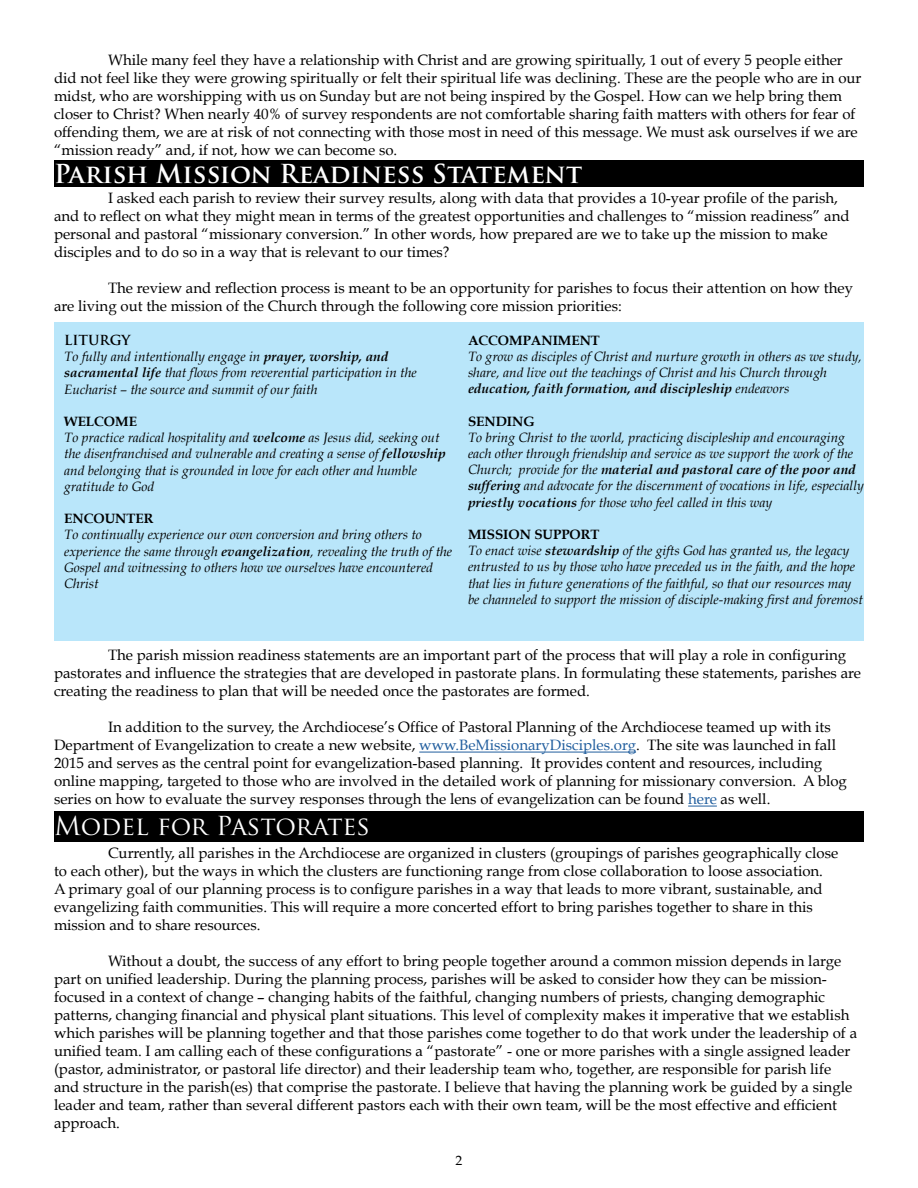
<style>
.page{position:relative;width:918px;height:1188px;background:#fff}
.page>*{position:absolute;margin:0;border:0;box-sizing:border-box;transform-origin:0 0}
.t1{font:700 25.5px "Trajan Pro";color:#fff}
.t2{font:25.5px "Trajan Pro";color:#fff}
.t3{font:15px/18px "Book Antiqua";color:#000}
.t4{font:italic 13.5px/16.2px "Book Antiqua";color:#000}
.t5{font:700 13.5px "Book Antiqua";color:#000}
.t6{font:700 13.5px "Trajan Pro";color:#000}
.t7{font:13.5px "Book Antiqua";color:#000}
.s1{font-weight:700}
.s2{color:#215e9e}
</style>
<div class="page">
<div style="left:54px;top:812px;width:810px;height:30px;background:#000"></div>
<div style="left:54px;top:161px;width:810px;height:26px;background:#000"></div>
<hr style="left:419px;top:752px;width:217px;height:1px;background:#215e9e">
<svg style="left:688px;top:806px;width:29px;height:1px"></svg>
<div style="left:54px;top:322px;width:810px;height:318px;background:#b9e6fa"></div>
<p class="t3" style="left:54px;top:51px;width:809px;text-indent:54px">While many feel they have a relationship with Christ and are growing spiritually, 1 out of every 5 people either did not feel like they were growing spiritually or felt their spiritual life was declining. These are the people who are in our midst, who are worshipping with us on Sunday but are not being inspired by the Gospel. How can we help bring them closer to Christ? When nearly 40% of survey respondents are not comfortable sharing faith matters with others for fear of offending them, we are at risk of not connecting with those most in need of this message. We must ask ourselves if we are “mission ready” and, if not, how we can become so.</p>
<p class="t3" style="left:54px;top:189px;width:797px;text-indent:54px">I asked each parish to review their survey results, along with data that provides a 10-year profile of the parish, and to reflect on what they might mean in terms of the greatest opportunities and challenges to “mission readiness” and personal and pastoral “missionary conversion.” In other words, how prepared are we to take up the mission to make disciples and to do so in a way that is relevant to our times?</p>
<p class="t3" style="left:54px;top:279px;width:801px;text-indent:54px">The review and reflection process is meant to be an opportunity for parishes to focus their attention on how they are living out the mission of the Church through the following core mission priorities:</p>
<p class="t1" style="left:54px;top:158px;width:530px">Parish Mission Readiness Statement</p>
<p class="t6" style="left:64px;top:332px;width:68px">LITURGY</p>
<p class="t4" style="left:64px;top:349px;width:354px">To fully and intentionally engage in <span class="s1">prayer, worship, and sacramental life</span> that flows from reverential participation in the<br>Eucharist – the source and summit of our faith</p>
<p class="t5" style="left:64px;top:413px;width:74px">WELCOME</p>
<p class="t4" style="left:64px;top:430px;width:383px">To practice radical hospitality and <span class="s1">welcome</span> as Jesus did, seeking out the disenfranchised and vulnerable and creating a sense of <span class="s1">fellowship </span>and belonging that is grounded in love for each other and humble gratitude to God</p>
<p class="t5" style="left:64px;top:511px;width:91px">ENCOUNTER</p>
<p class="t4" style="left:64px;top:527px;width:390px">To continually experience our own conversion and bring others to experience the same through <span class="s1">evangelization</span>, revealing the truth of the Gospel and witnessing to others how we ourselves have encountered Christ</p>
<p class="t5" style="left:468px;top:332px;width:133px">ACCOMPANIMENT</p>
<p class="t4" style="left:468px;top:348px;width:395px">To grow as disciples of Christ and nurture growth in others as we study, share, and live out the teachings of Christ and his Church through <span class="s1">education, faith formation, and discipleship</span> endeavors</p>
<p class="t5" style="left:468px;top:413px;width:68px">SENDING</p>
<p class="t4" style="left:468px;top:429px;width:397px">To bring Christ to the world, practicing discipleship and encouraging each other through friendship and service as we support the work of the Church; provide for the <span class="s1">material and pastoral care of the poor and suffering</span> and advocate for the discernment of vocations in life, especially <span class="s1">priestly vocations</span> for those who feel called in this way</p>
<p class="t5" style="left:468px;top:527px;width:133px">MISSION SUPPORT</p>
<p class="t4" style="left:468px;top:543px;width:396px">To enact wise <span class="s1">stewardship</span> of the gifts God has granted us, the legacy entrusted to us by those who have preceded us in the faith, and the hope that lies in future generations of the faithful, so that our resources may be channeled to support the mission of disciple-making first and foremost</p>
<p class="t3" style="left:54px;top:646px;width:809px;text-indent:54px">The parish mission readiness statements are an important part of the process that will play a role in configuring pastorates and influence the strategies that are developed in pastorate plans. In formulating these statements, parishes are creating the readiness to plan that will be needed once the pastorates are formed.</p>
<p class="t3" style="left:54px;top:718px;width:794px;text-indent:54px">In addition to the survey, the Archdiocese’s Office of Pastoral Planning of the Archdiocese teamed up with its Department of Evangelization to create a new website, <span class="s2">www.BeMissionaryDisciples.org</span>. The site was launched in fall 2015 and serves as the central point for evangelization-based planning. It provides content and resources, including online mapping, targeted to those who are involved in the detailed work of planning for missionary conversion. A blog series on how to evaluate the survey responses through the lens of evangelization can be found <span class="s2">here</span> as well.</p>
<p class="t2" style="left:54px;top:809px;width:318px">Model for Pastorates</p>
<p class="t3" style="left:54px;top:844px;width:786px;text-indent:54px">Currently, all parishes in the Archdiocese are organized in clusters (groupings of parishes geographically close to each other), but the ways in which the clusters are functioning range from close collaboration to loose association.<br>A primary goal of our planning process is to configure parishes in a way that leads to more vibrant, sustainable, and evangelizing faith communities. This will require a more concerted effort to bring parishes together to share in this mission and to share resources.</p>
<p class="t3" style="left:54px;top:952px;width:805px;text-indent:54px">Without a doubt, the success of any effort to bring people together around a common mission depends in large part on unified leadership. During the planning process, parishes will be asked to consider how they can be mission&shy;focused in a context of change – changing habits of the faithful, changing numbers of priests, changing demographic patterns, changing financial and physical plant situations. This level of complexity makes it imperative that we establish which parishes will be planning together and that those parishes come together to do that work under the leadership of a unified team. I am calling each of these configurations a “pastorate” - one or more parishes with a single assigned leader (pastor, administrator, or pastoral life director) and their leadership team who, together, are responsible for parish life and structure in the parish(es) that comprise the pastorate. I believe that having the planning work be guided by a single leader and team, rather than several different pastors each with their own team, will be the most effective and efficient approach.</p>
<p class="t7" style="left:456px;top:1152px;width:8px">2</p>
</div>
